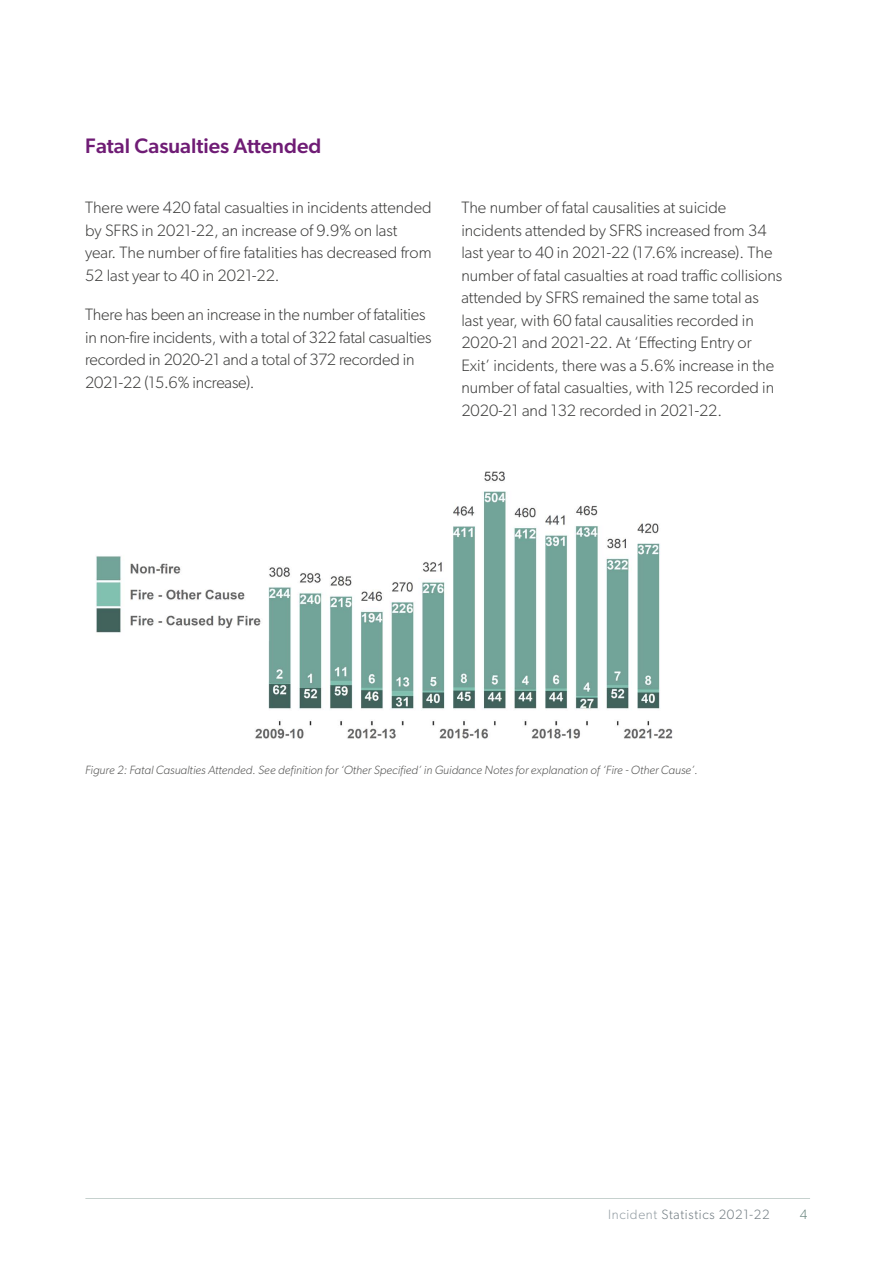
<style>
.page{position:relative;width:893px;height:1263px;background:#fff}
.page>*{position:absolute;margin:0;border:0;box-sizing:border-box;transform-origin:0 0}
.t1{font:500 21px "Gibson";color:#6f1c75}
.t2{font:300 16.5px/22.5px "Gibson";color:#3c3c3b}
.t3{font:300 13.5px "Gibson";letter-spacing:.05em;color:#707b81}
.t4{font:300 13.5px "Gibson";color:#66837c}
.t5{font:italic 300 12px "Gibson";color:#575756}
.s1{color:#939da3}
</style>
<div class="page">
<hr style="left:85px;top:1198px;width:725px;height:1px;background:#9fb1ad">
<img style="left:96px;top:471px;width:577px;height:268px">
<p class="t1" style="left:85px;top:133px;width:238px">Fatal Casualties Attended</p>
<p class="t2" style="left:85px;top:196px;width:348px">There were 420 fatal casualties in incidents attended by SFRS in 2021-22, an increase of 9.9% on last year. The number of fire fatalities has decreased from 52 last year to 40 in 2021-22.</p>
<p class="t2" style="left:85px;top:303px;width:348px">There has been an increase in the number of fatalities in non-fire incidents, with a total of 322 fatal casualties recorded in 2020-21 and a total of 372 recorded in 2021-22 (15.6% increase).</p>
<p class="t2" style="left:461px;top:196px;width:322px">The number of fatal causalities at suicide incidents attended by SFRS increased from 34 last year to 40 in 2021-22 (17.6% increase). The number of fatal casualties at road traffic collisions attended by SFRS remained the same total as last year, with 60 fatal causalities recorded in 2020-21 and 2021-22. At ‘Effecting Entry or Exit’ incidents, there was a 5.6% increase in the number of fatal casualties, with 125 recorded in 2020-21 and 132 recorded in 2021-22.</p>
<p class="t5" style="left:85px;top:762px;width:614px">Figure 2: Fatal Casualties Attended. See definition for ‘Other Specified’ in Guidance Notes for explanation of ‘Fire - Other Cause’.</p>
<p class="t3" style="left:608px;top:1206px;width:163px"><span class="s1">Incident</span> Statistics 2021-22</p>
<p class="t4" style="left:800px;top:1206px;width:9px">4</p>
</div>
